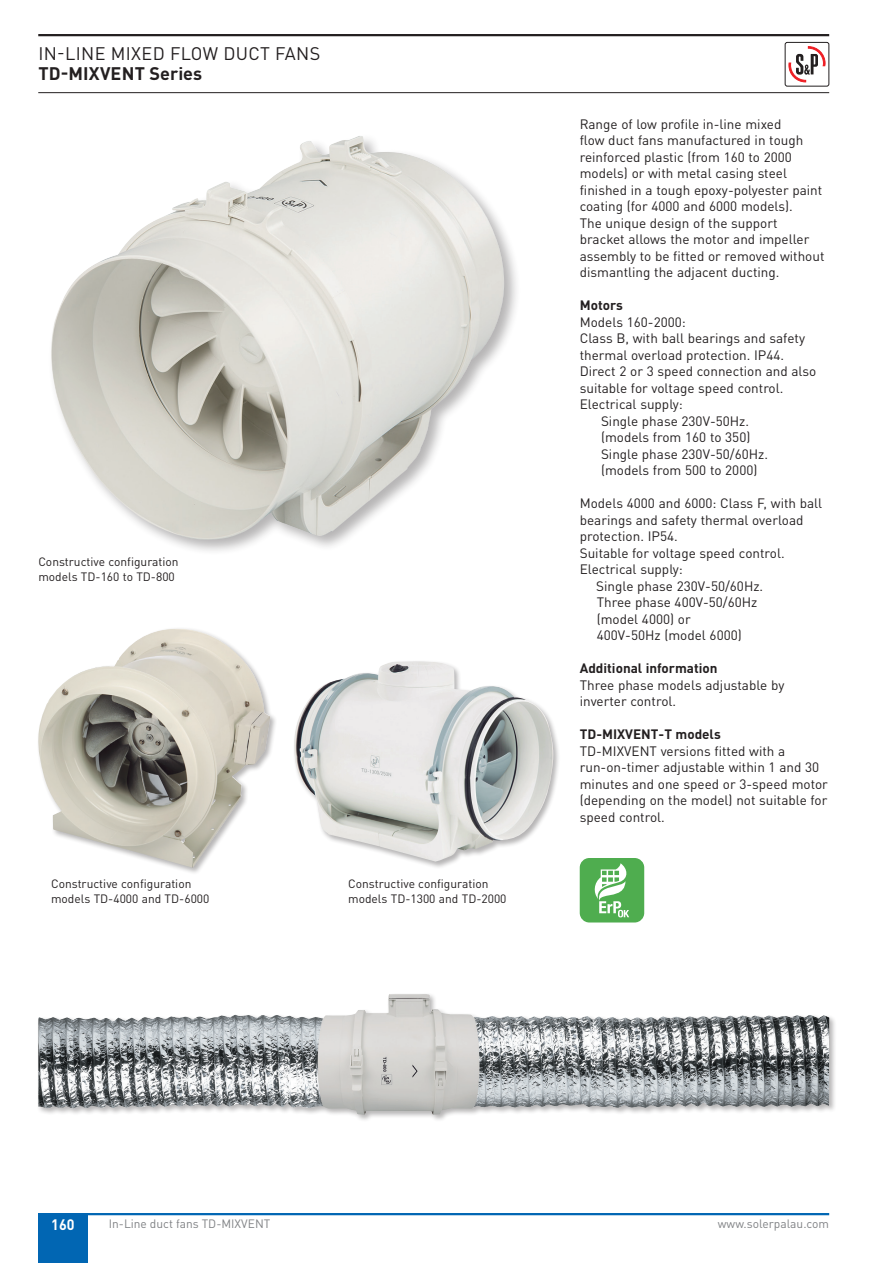
<style>
.page{position:relative;width:893px;height:1263px;background:#fff}
.page>*{position:absolute;margin:0;border:0;box-sizing:border-box;transform-origin:0 0}
.t1{font:18px "DIN Pro";letter-spacing:.02em;color:#231f20}
.t2{font:700 18px "DIN Pro";letter-spacing:.01em;color:#231f20}
.t3{font:700 15px "DIN Pro";color:#fff;scale:.95 1}
.t4{font:13.5px/16.5px "DIN Pro";color:#231f20}
.t5{font:700 13.5px "DIN Pro";color:#231f20}
.t6{font:12px/15px "DIN Pro";color:#231f20}
.t7{font:12px "DIN Pro";color:#808285}
</style>
<div class="page">
<hr style="left:38px;top:34px;width:791px;height:2px;background:#231f20">
<hr style="left:38px;top:92px;width:791px;height:1px;background:#231f20">
<svg style="left:788px;top:47px;width:38px;height:36px"></svg>
<div style="left:785px;top:42px;width:44px;height:44px;border:1px solid #231f20;border-radius:2px"></div>
<div style="left:580px;top:858px;width:64px;height:64px;background:#4fad4f;border-radius:10px"></div>
<svg style="left:594px;top:863px;width:35px;height:54px"></svg>
<div style="left:37px;top:992px;width:800px;height:130px;background:#231f20;opacity:.33"></div>
<img style="left:38px;top:994px;width:403px;height:120px">
<div style="left:48px;top:133px;width:473px;height:423px;background:#231f20;opacity:.33"></div>
<img style="left:49px;top:136px;width:455px;height:404px">
<img style="left:38px;top:629px;width:233px;height:238px">
<div style="left:292px;top:659px;width:269px;height:210px;background:#231f20;opacity:.33"></div>
<img style="left:292px;top:661px;width:261px;height:201px">
<hr style="left:38px;top:1213px;width:791px;height:2px;background:#0166b3">
<div style="left:38px;top:1214px;width:49px;height:49px;background:#0166b3"></div>
<h1 class="t1" style="left:38px;top:39px;width:283px">IN-LINE MIXED FLOW DUCT FANS</h1>
<h1 class="t2" style="left:38px;top:61px;width:165px">TD-MIXVENT Series</h1>
<p class="t6" style="left:38px;top:553px;width:142px">Constructive configuration models TD-160 to TD-800</p>
<p class="t6" style="left:51px;top:875px;width:160px">Constructive configuration models TD-4000 and TD-6000</p>
<p class="t6" style="left:348px;top:875px;width:160px">Constructive configuration models TD-1300 and TD-2000</p>
<p class="t4" style="left:580px;top:114px;width:246px">Range of low profile in-line mixed<br>flow duct fans manufactured in tough reinforced plastic (from 160 to 2000 models) or with metal casing steel finished in a tough epoxy-polyester paint coating (for 4000 and 6000 models).<br>The unique design of the support bracket allows the motor and impeller assembly to be fitted or removed without dismantling the adjacent ducting.</p>
<p class="t5" style="left:580px;top:296px;width:45px">Motors</p>
<p class="t4" style="left:580px;top:312px;width:108px">Models 160-2000:</p>
<p class="t4" style="left:580px;top:329px;width:227px">Class B, with ball bearings and safety</p>
<p class="t4" style="left:580px;top:345px;width:206px">thermal overload protection. IP44.</p>
<p class="t4" style="left:580px;top:362px;width:238px">Direct 2 or 3 speed connection and also</p>
<p class="t4" style="left:580px;top:378px;width:205px">suitable for voltage speed control.</p>
<p class="t4" style="left:580px;top:395px;width:105px">Electrical supply:</p>
<p class="t4" style="left:601px;top:411px;width:150px">Single phase 230V-50Hz.</p>
<p class="t4" style="left:601px;top:428px;width:151px">(models from 160 to 350)</p>
<p class="t4" style="left:601px;top:444px;width:169px">Single phase 230V-50/60Hz.</p>
<p class="t4" style="left:601px;top:461px;width:158px">(models from 500 to 2000)</p>
<p class="t4" style="left:580px;top:494px;width:244px">Models 4000 and 6000: Class F, with ball</p>
<p class="t4" style="left:580px;top:510px;width:225px">bearings and safety thermal overload</p>
<p class="t4" style="left:580px;top:527px;width:99px">protection. IP54.</p>
<p class="t4" style="left:580px;top:543px;width:206px">Suitable for voltage speed control.</p>
<p class="t4" style="left:580px;top:560px;width:105px">Electrical supply:</p>
<p class="t4" style="left:596px;top:576px;width:169px">Single phase 230V-50/60Hz.</p>
<p class="t4" style="left:597px;top:593px;width:162px">Three phase 400V-50/60Hz</p>
<p class="t4" style="left:597px;top:609px;width:95px">(model 4000) or</p>
<p class="t4" style="left:597px;top:626px;width:147px">400V-50Hz (model 6000)</p>
<p class="t5" style="left:580px;top:659px;width:139px">Additional information</p>
<p class="t4" style="left:580px;top:675px;width:206px">Three phase models adjustable by inverter control.</p>
<p class="t5" style="left:580px;top:725px;width:143px">TD-MIXVENT-T models</p>
<p class="t4" style="left:580px;top:741px;width:250px">TD-MIXVENT versions fitted with a run-on-timer adjustable within 1 and 30 minutes and one speed or 3-speed motor (depending on the model) not suitable for speed control.</p>
<p class="t3" style="left:51px;top:1215px;width:26px">160</p>
<p class="t7" style="left:109px;top:1214px;width:163px">In-Line duct fans TD-MIXVENT</p>
<p class="t7" style="left:718px;top:1214px;width:113px">www.solerpalau.com</p>
</div>
